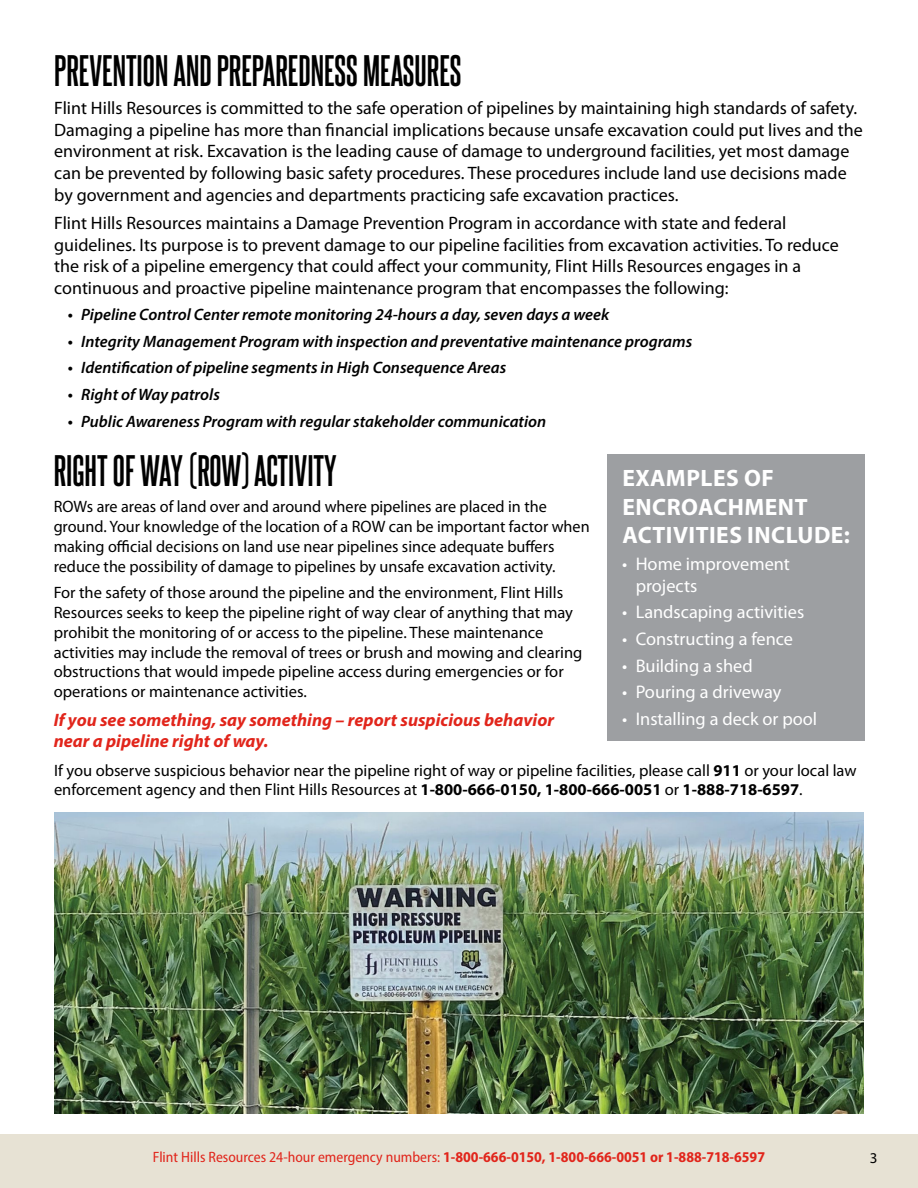
<style>
.page{position:relative;width:918px;height:1188px;background:#fff}
.page>*{position:absolute;margin:0;border:0;box-sizing:border-box;transform-origin:0 0}
.t1{font:700 37.5px "Steelfish Rg";color:#000}
.t2{font:700 23.85px/28.5px "Myriad Pro";letter-spacing:.02em;color:#fff}
.t3{font:18.3px/21.9px "Myriad Pro";color:#fff}
.t4{font:18px/21.6px "Myriad Pro";color:#000}
.t5{font:italic 700 18px/21.6px "Myriad Pro";color:#e1251b}
.t6{font:16.5px/19.8px "Myriad Pro";color:#000}
.t7{font:italic 600 16.5px "Myriad Pro";color:#000}
.t8{font:700 semi-condensed 15px "Myriad Pro";color:#e1251b}
.t9{font:15px "Myriad Pro";color:#000}
.s1{font-weight:700}
.s2{font-weight:400}
</style>
<div class="page">
<div style="left:0;top:1134px;width:918px;height:54px;background:#e7e2d4"></div>
<div style="left:608px;top:454px;width:257px;height:287px;background:#9d9fa2"></div>
<img style="left:54px;top:812px;width:810px;height:302px">
<h1 class="t1" style="left:54px;top:48px;width:409px">PREVENTION AND PREPAREDNESS MEASURES</h1>
<p class="t4" style="left:54px;top:97px;width:810px">Flint Hills Resources is committed to the safe operation of pipelines by maintaining high standards of safety.<br>Damaging a pipeline has more than financial implications because unsafe excavation could put lives and the environment at risk. Excavation is the leading cause of damage to underground facilities, yet most damage can be prevented by following basic safety procedures. These procedures include land use decisions made by government and agencies and departments practicing safe excavation practices.</p>
<p class="t4" style="left:54px;top:212px;width:786px">Flint Hills Resources maintains a Damage Prevention Program in accordance with state and federal guidelines. Its purpose is to prevent damage to our pipeline facilities from excavation activities. To reduce the risk of a pipeline emergency that could affect your community, Flint Hills Resources engages in a continuous and proactive pipeline maintenance program that encompasses the following:</p>
<p class="t7" style="left:68px;top:304px;width:543px">• Pipeline Control Center remote monitoring 24-hours a day, seven days a week</p>
<p class="t7" style="left:68px;top:331px;width:626px">• Integrity Management Program with inspection and preventative maintenance programs</p>
<p class="t7" style="left:68px;top:357px;width:440px">• Identification of pipeline segments in High Consequence Areas</p>
<p class="t7" style="left:68px;top:384px;width:154px">• Right of Way patrols</p>
<p class="t7" style="left:68px;top:411px;width:480px">• Public Awareness Program with regular stakeholder communication</p>
<h1 class="t1" style="left:54px;top:447px;width:285px">RIGHT OF WAY (ROW) ACTIVITY</h1>
<p class="t6" style="left:54px;top:497px;width:537px">ROWs are areas of land over and around where pipelines are placed in the ground. Your knowledge of the location of a ROW can be important factor when making official decisions on land use near pipelines since adequate buffers reduce the possibility of damage to pipelines by unsafe excavation activity.</p>
<p class="t6" style="left:54px;top:582px;width:530px">For the safety of those around the pipeline and the environment, Flint Hills Resources seeks to keep the pipeline right of way clear of anything that may prohibit the monitoring of or access to the pipeline. These maintenance activities may include the removal of trees or brush and mowing and clearing obstructions that would impede pipeline access during emergencies or for operations or maintenance activities.</p>
<p class="t5" style="left:54px;top:708px;width:502px">If you see something, say something – report suspicious behavior near a pipeline right of way.</p>
<h2 class="t2" style="left:622px;top:463px;width:229px">EXAMPLES OF<br>ENCROACHMENT<br>ACTIVITIES INCLUDE:</h2>
<p class="t3" style="left:636px;top:553px;width:156px;text-indent:-14px">• Home improvement projects</p>
<p class="t3" style="left:622px;top:601px;width:184px">• Landscaping activities</p>
<p class="t3" style="left:622px;top:628px;width:172px">• Constructing a fence</p>
<p class="t3" style="left:622px;top:654px;width:132px">• Building a shed</p>
<p class="t3" style="left:622px;top:681px;width:161px">• Pouring a driveway</p>
<p class="t3" style="left:622px;top:707px;width:197px">• Installing a deck or pool</p>
<p class="t6" style="left:54px;top:760px;width:804px">If you observe suspicious behavior near the pipeline right of way or pipeline facilities, please call <span class="s1">911</span> or your local law enforcement agency and then Flint Hills Resources at <span class="s1">1-800-666-0150, 1-800-666-0051</span> or <span class="s1">1-888-718-6597</span>.</p>
<p class="t8" style="left:153px;top:1148px;width:614px"><span class="s2">Flint Hills Resources 24-hour emergency numbers:</span> 1-800-666-0150, 1-800-666-0051 or 1-888-718-6597</p>
<p class="t9" style="left:870px;top:1148px;width:9px">3</p>
</div>
